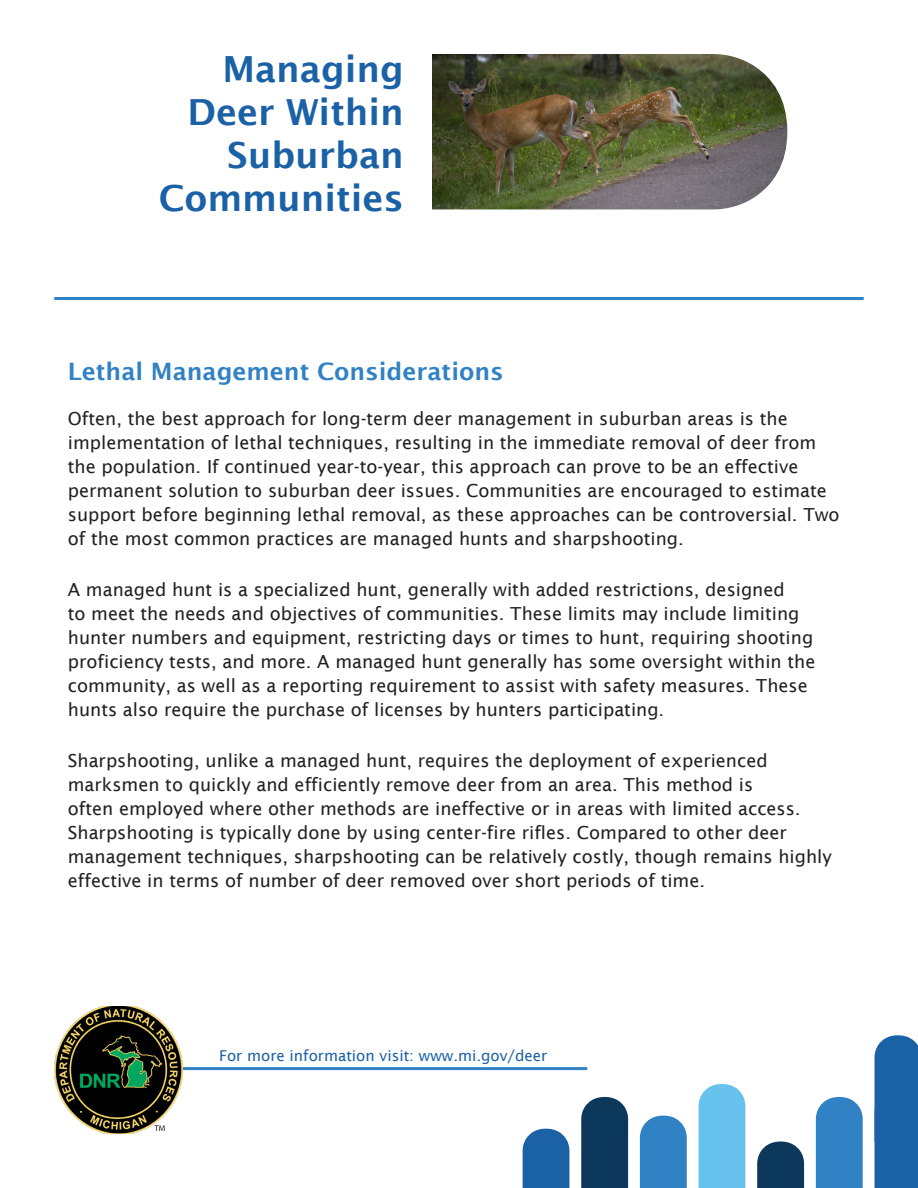
<style>
.page{position:relative;width:918px;height:1188px;background:#fff}
.page>*{position:absolute;margin:0;border:0;box-sizing:border-box;transform-origin:0 0}
.t1{font:600 36px "Lucida Sans";color:#1b61a6}
.t2{font:600 24px "Lucida Sans";color:#3182c4}
.t3{font:18px/24px "Lucida Sans";color:#231f20}
.t4{font:15px "Lucida Sans";color:#1b61a6}
</style>
<div class="page">
<img style="left:432px;top:54px;width:355px;height:155px">
<hr style="left:54px;top:297px;width:810px;height:3px;background:#3182c4">
<hr style="left:166px;top:1067px;width:421px;height:3px;background:#3182c4">
<img style="left:55px;top:1006px;width:128px;height:128px">
<div style="left:699px;top:1084px;width:46px;height:104px;background:#67c2ed"></div>
<svg style="left:757px;top:1142px;width:47px;height:46px;background:#224a6a"></svg>
<svg style="left:581px;top:1097px;width:47px;height:91px;background:#194263"></svg>
<div style="left:875px;top:1035px;width:43px;height:153px;background:#1b61a6"></div>
<svg style="left:523px;top:1129px;width:46px;height:59px;background:#2a6bab"></svg>
<svg style="left:816px;top:1097px;width:47px;height:91px;background:#3c88c7"></svg>
<svg style="left:640px;top:1116px;width:47px;height:72px;background:#3d89c7"></svg>
<p class="t1" style="left:222px;top:48px;width:183px">Managing</p>
<p class="t1" style="left:187px;top:92px;width:218px">Deer Within</p>
<p class="t1" style="left:227px;top:135px;width:178px">Suburban</p>
<p class="t1" style="left:159px;top:178px;width:247px">Communities</p>
<p class="t2" style="left:68px;top:358px;width:438px">Lethal Management Considerations</p>
<p class="t3" style="left:68px;top:406px;width:773px">Often, the best approach for long-term deer management in suburban areas is the implementation of lethal techniques, resulting in the immediate removal of deer from the population. If continued year-to-year, this approach can prove to be an effective permanent solution to suburban deer issues. Communities are encouraged to estimate support before beginning lethal removal, as these approaches can be controversial. Two of the most common practices are managed hunts and sharpshooting.</p>
<p class="t3" style="left:68px;top:577px;width:749px">A managed hunt is a specialized hunt, generally with added restrictions, designed<br>to meet the needs and objectives of communities. These limits may include limiting hunter numbers and equipment, restricting days or times to hunt, requiring shooting proficiency tests, and more. A managed hunt generally has some oversight within the community, as well as a reporting requirement to assist with safety measures. These hunts also require the purchase of licenses by hunters participating.</p>
<p class="t3" style="left:68px;top:748px;width:765px">Sharpshooting, unlike a managed hunt, requires the deployment of experienced marksmen to quickly and efficiently remove deer from an area. This method is<br>often employed where other methods are ineffective or in areas with limited access.<br>Sharpshooting is typically done by using center-fire rifles. Compared to other deer management techniques, sharpshooting can be relatively costly, though remains highly effective in terms of number of deer removed over short periods of time.</p>
<p class="t4" style="left:219px;top:1047px;width:330px">For more information visit: www.mi.gov/deer</p>
</div>
